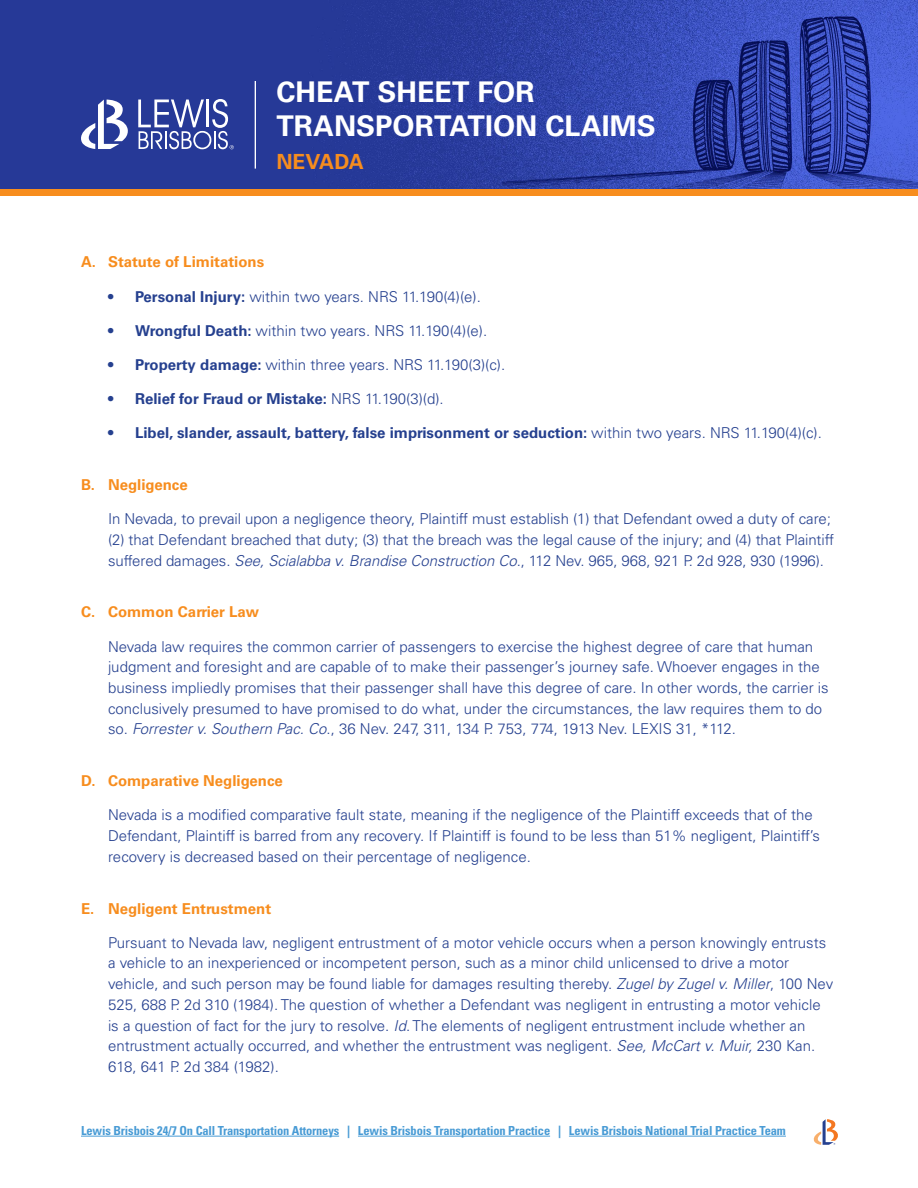
<style>
.page{position:relative;width:918px;height:1188px;background:#fff}
.page>*{position:absolute;margin:0;border:0;box-sizing:border-box;transform-origin:0 0}
.t1{font:700 28.5px/34.2px "Univers LT Std";color:#fff}
.t2{font:700 20.85px "Univers LT Std";color:#f78d1e}
.t3{font:300 15px/20.7px "Univers LT Std";color:#25408f}
.t4{font:700 15px "Univers LT Std";color:#25408f}
.t5{font:700 15px "Univers LT Std";color:#f78d1e}
.t6{font:700 condensed 12.45px "Univers LT Std";letter-spacing:-.01em;color:#489bd5}
.s1{font-weight:700}
.s2{font-weight:300}
.s3{font-style:italic}
</style>
<div class="page">
<img style="left:0;top:0;width:918px;height:189px">
<div style="left:0;top:189px;width:918px;height:6px;background:#f78d1e"></div>
<svg style="left:81px;top:99px;width:49px;height:50px"></svg>
<svg style="left:138px;top:99px;width:96px;height:50px"></svg>
<hr style="left:255px;top:81px;width:1px;height:88px;background:#fff">
<hr style="left:81px;top:1136px;width:258px;height:1px;background:#489bd5">
<hr style="left:358px;top:1136px;width:192px;height:1px;background:#489bd5">
<hr style="left:569px;top:1136px;width:217px;height:1px;background:#489bd5">
<svg style="left:814px;top:1119px;width:24px;height:26px"></svg>
<h1 class="t1" style="left:276px;top:75px;width:381px">CHEAT SHEET FOR<br>TRANSPORTATION CLAIMS</h1>
<h2 class="t2" style="left:276px;top:149px;width:89px">NEVADA</h2>
<p class="t5" style="left:81px;top:253px;width:185px">A. Statute of Limitations</p>
<p class="t3" style="left:108px;top:286px;width:375px"><span class="s1">• Personal Injury:</span> within two years. NRS 11.190(4)(e).</p>
<p class="t3" style="left:108px;top:320px;width:381px"><span class="s1">• Wrongful Death:</span> within two years. NRS 11.190(4)(e).</p>
<p class="t3" style="left:108px;top:354px;width:399px"><span class="s1">• Property damage:</span> within three years. NRS 11.190(3)(c).</p>
<p class="t4" style="left:108px;top:390px;width:337px">• Relief for Fraud or Mistake: <span class="s2">NRS 11.190(3)(d).</span></p>
<p class="t4" style="left:108px;top:424px;width:715px">• Libel, slander, assault, battery, false imprisonment or seduction: <span class="s2">within two years. NRS 11.190(4)(c).</span></p>
<p class="t5" style="left:81px;top:476px;width:108px">B. Negligence</p>
<p class="t3" style="left:108px;top:509px;width:728px">In Nevada, to prevail upon a negligence theory, Plaintiff must establish (1) that Defendant owed a duty of care; (2) that Defendant breached that duty; (3) that the breach was the legal cause of the injury; and (4) that Plaintiff suffered damages. <span class="s3">See, Scialabba v. Brandise Construction Co</span>., 112 Nev. 965, 968, 921 P. 2d 928, 930 (1996).</p>
<p class="t5" style="left:81px;top:603px;width:180px">C. Common Carrier Law</p>
<p class="t3" style="left:108px;top:636px;width:722px">Nevada law requires the common carrier of passengers to exercise the highest degree of care that human judgment and foresight and are capable of to make their passenger’s journey safe. Whoever engages in the business impliedly promises that their passenger shall have this degree of care. In other words, the carrier is conclusively presumed to have promised to do what, under the circumstances, the law requires them to do so. <span class="s3">Forrester v. Southern Pac. Co</span>., 36 Nev. 247, 311, 134 P. 753, 774, 1913 Nev. LEXIS 31, *112.</p>
<p class="t5" style="left:81px;top:772px;width:203px">D. Comparative Negligence</p>
<p class="t3" style="left:108px;top:805px;width:714px">Nevada is a modified comparative fault state, meaning if the negligence of the Plaintiff exceeds that of the<br>Defendant, Plaintiff is barred from any recovery. If Plaintiff is found to be less than 51% negligent, Plaintiff’s recovery is decreased based on their percentage of negligence.</p>
<p class="t5" style="left:81px;top:899px;width:192px">E. Negligent Entrustment</p>
<p class="t3" style="left:108px;top:932px;width:727px">Pursuant to Nevada law, negligent entrustment of a motor vehicle occurs when a person knowingly entrusts a vehicle to an inexperienced or incompetent person, such as a minor child unlicensed to drive a motor vehicle, and such person may be found liable for damages resulting thereby. <span class="s3">Zugel by Zugel v. Miller</span>, 100 Nev 525, 688 P. 2d 310 (1984). The question of whether a Defendant was negligent in entrusting a motor vehicle is a question of fact for the jury to resolve. <span class="s3">Id</span>. The elements of negligent entrustment include whether an entrustment actually occurred, and whether the entrustment was negligent. <span class="s3">See, McCart v. Muir,</span> 230 Kan.<br>618, 641 P. 2d 384 (1982).</p>
<p class="t6" style="left:81px;top:1123px;width:706px">Lewis Brisbois 24/7 On Call Transportation Attorneys | Lewis Brisbois Transportation Practice | Lewis Brisbois National Trial Practice Team</p>
</div>
